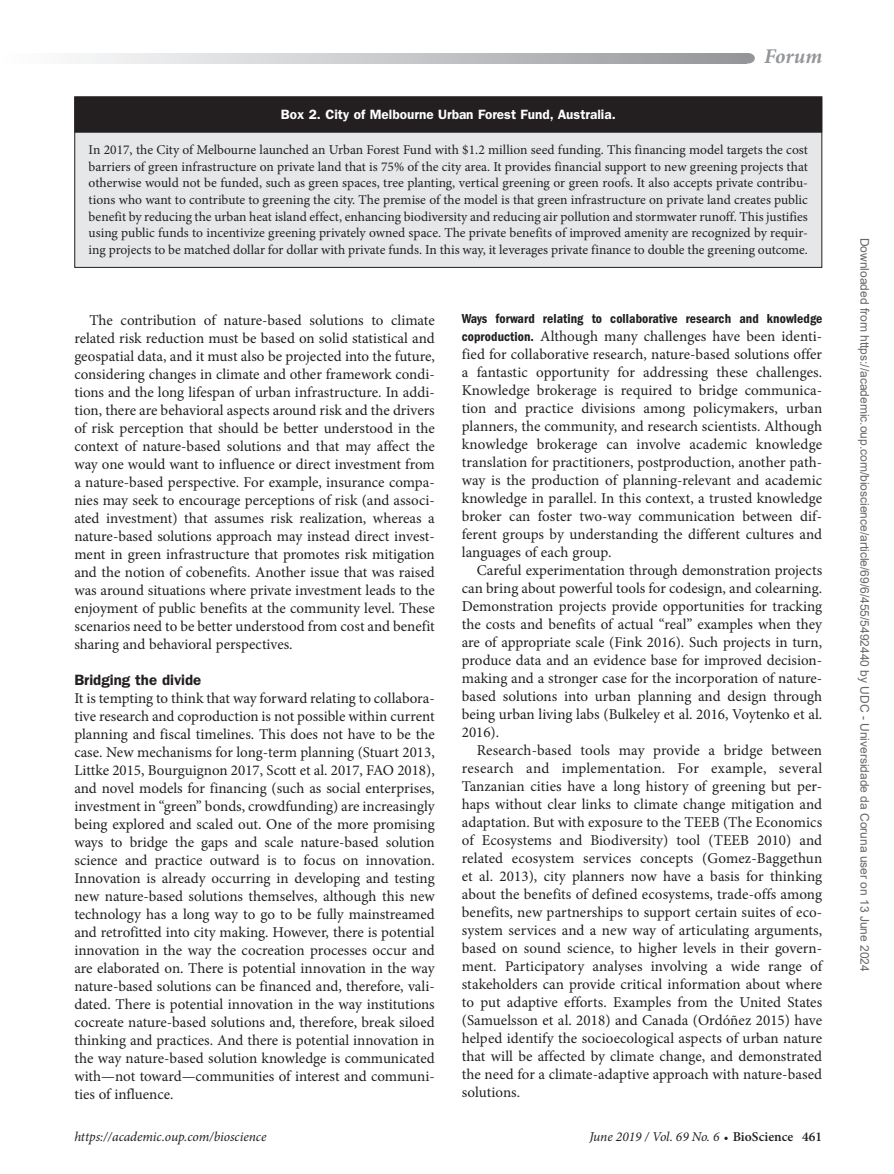
<style>
.page{position:relative;width:894px;height:1174px;background:#fff}
.page>*{position:absolute;margin:0;border:0;box-sizing:border-box;transform-origin:0 0}
.t1{font:italic 700 21px "Minion Pro";letter-spacing:-.005em;color:#939598}
.Para{font:15px/18px "Minion Pro";color:#231f20;text-align:justify}
.ParaFL{font:15px/18px "Minion Pro";color:#231f20;text-align:justify}
.t2{font:600 15px "ITC Franklin Gothic Std";color:#231f20}
.BoxParaFL{font:13.5px/16.5px "Minion Pro";letter-spacing:-.005em;color:#231f20;text-align:justify}
.t3{font:italic 13.5px "Minion Pro";letter-spacing:-.005em;color:#231f20}
.t4{font:13.5px "ITC Franklin Gothic Std Dm Cd";letter-spacing:.005em;color:#231f20}
.BoxHead{font:600 13.5px "ITC Franklin Gothic Std";color:#fff}
.t5{font:12px "Arial";color:#666}
.s1{font-family:"ITC Franklin Gothic Std Dm Cd";font-size:13.5px}
.s2{font-weight:600;font-style:normal;font-size:12px}
.s3{font-weight:600;font-style:normal}
</style>
<div class="page">
<svg style="left:83px;top:53px;width:661px;height:11px;background:#c5c6c8"></svg>
<div style="left:740px;top:53px;width:14px;height:11px;background:#939598;border-radius:50%"></div>
<div style="left:75px;top:97px;width:746px;height:170px;background:#e6e7e9"></div>
<div style="left:74px;top:97px;width:747px;height:36px;background:#231f20"></div>
<div style="left:74px;top:96px;width:747px;height:172px;border:1px solid #231f20"></div>
<h1 class="t1" style="left:763px;top:41px;width:59px">Forum</h1>
<p class="BoxHead" style="left:281px;top:107px;width:336px">Box 2. City of Melbourne Urban Forest Fund, Australia.</p>
<p class="BoxParaFL" style="left:89px;top:142px;width:720px">In 2017, the City of Melbourne launched an Urban Forest Fund with $1.2 million seed funding. This financing model targets the cost barriers of green infrastructure on private land that is 75% of the city area. It provides financial support to new greening projects that otherwise would not be funded, such as green spaces, tree planting, vertical greening or green roofs. It also accepts private contribu&shy;tions who want to contribute to greening the city. The premise of the model is that green infrastructure on private land creates public benefit by reducing the urban heat island effect, enhancing biodiversity and reducing air pollution and stormwater runoff. This justifies using public funds to incentivize greening privately owned space. The private benefits of improved amenity are recognized by requir&shy;ing projects to be matched dollar for dollar with private funds. In this way, it leverages private finance to double the greening outcome.</p>
<p class="Para" style="left:74px;top:311px;width:362px;text-indent:15px">The contribution of nature-based solutions to climate related risk reduction must be based on solid statistical and geospatial data, and it must also be projected into the future, considering changes in climate and other framework condi&shy;tions and the long lifespan of urban infrastructure. In addi&shy;tion, there are behavioral aspects around risk and the drivers of risk perception that should be better understood in the context of nature-based solutions and that may affect the way one would want to influence or direct investment from a nature-based perspective. For example, insurance compa&shy;nies may seek to encourage perceptions of risk (and associ&shy;ated investment) that assumes risk realization, whereas a nature-based solutions approach may instead direct invest&shy;ment in green infrastructure that promotes risk mitigation and the notion of cobenefits. Another issue that was raised was around situations where private investment leads to the enjoyment of public benefits at the community level. These scenarios need to be better understood from cost and benefit sharing and behavioral perspectives.</p>
<h1 class="t2" style="left:74px;top:670px;width:128px">Bridging the divide</h1>
<p class="ParaFL" style="left:74px;top:689px;width:362px">It is tempting to think that way forward relating to collabora&shy;tive research and coproduction is not possible within current planning and fiscal timelines. This does not have to be the case. New mechanisms for long-term planning (Stuart 2013, Littke 2015, Bourguignon 2017, Scott et al. 2017, FAO 2018), and novel models for financing (such as social enterprises, investment in “green” bonds, crowdfunding) are increasingly being explored and scaled out. One of the more promising ways to bridge the gaps and scale nature-based solution science and practice outward is to focus on innovation.<br>Innovation is already occurring in developing and testing new nature-based solutions themselves, although this new technology has a long way to go to be fully mainstreamed and retrofitted into city making. However, there is potential innovation in the way the cocreation processes occur and are elaborated on. There is potential innovation in the way nature-based solutions can be financed and, therefore, vali&shy;dated. There is potential innovation in the way institutions cocreate nature-based solutions and, therefore, break siloed thinking and practices. And there is potential innovation in the way nature-based solution knowledge is communicated with—not toward—communities of interest and communi&shy;ties of influence.</p>
<h2 class="t4" style="left:461px;top:311px;width:362px">Ways forward relating to collaborative research and knowledge</h2>
<h2 class="ParaFL" style="left:461px;top:327px;width:362px"><span class="s1">coproduction.</span> Although many challenges have been identi&shy;fied for collaborative research, nature-based solutions offer a fantastic opportunity for addressing these challenges.<br>Knowledge brokerage is required to bridge communica&shy;tion and practice divisions among policymakers, urban planners, the community, and research scientists. Although knowledge brokerage can involve academic knowledge translation for practitioners, postproduction, another path&shy;way is the production of planning-relevant and academic knowledge in parallel. In this context, a trusted knowledge broker can foster two-way communication between dif&shy;ferent groups by understanding the different cultures and languages of each group.</h2>
<p class="Para" style="left:461px;top:561px;width:362px;text-indent:15px">Careful experimentation through demonstration projects can bring about powerful tools for codesign, and colearning.<br>Demonstration projects provide opportunities for tracking the costs and benefits of actual “real” examples when they are of appropriate scale (Fink 2016). Such projects in turn, produce data and an evidence base for improved decision&shy;making and a stronger case for the incorporation of nature&shy;based solutions into urban planning and design through being urban living labs (Bulkeley et al. 2016, Voytenko et al.<br>2016).</p>
<p class="Para" style="left:461px;top:741px;width:362px;text-indent:15px">Research-based tools may provide a bridge between research and implementation. For example, several Tanzanian cities have a long history of greening but per&shy;haps without clear links to climate change mitigation and adaptation. But with exposure to the TEEB (The Economics of Ecosystems and Biodiversity) tool (TEEB 2010) and related ecosystem services concepts (Gomez-Baggethun et al. 2013), city planners now have a basis for thinking about the benefits of defined ecosystems, trade-offs among benefits, new partnerships to support certain suites of eco&shy;system services and a new way of articulating arguments, based on sound science, to higher levels in their govern&shy;ment. Participatory analyses involving a wide range of stakeholders can provide critical information about where to put adaptive efforts. Examples from the United States (Samuelsson et al. 2018) and Canada (Ordóñez 2015) have helped identify the socioecological aspects of urban nature that will be affected by climate change, and demonstrated the need for a climate-adaptive approach with nature-based solutions.</p>
<p class="t3" style="left:74px;top:1127px;width:193px">https://academic.oup.com/bioscience</p>
<p class="t3" style="left:589px;top:1127px;width:234px">June 2019 / Vol. 69 No. 6 <span class="s2">•</span> <span class="s3">BioScience 461</span></p>
<p class="t5" style="left:868px;top:237px;width:736px;rotate:90deg">Downloaded from https://academic.oup.com/bioscience/article/69/6/455/5492440 by UDC - Universidade da Coruna user on 13 June 2024</p>
</div>
